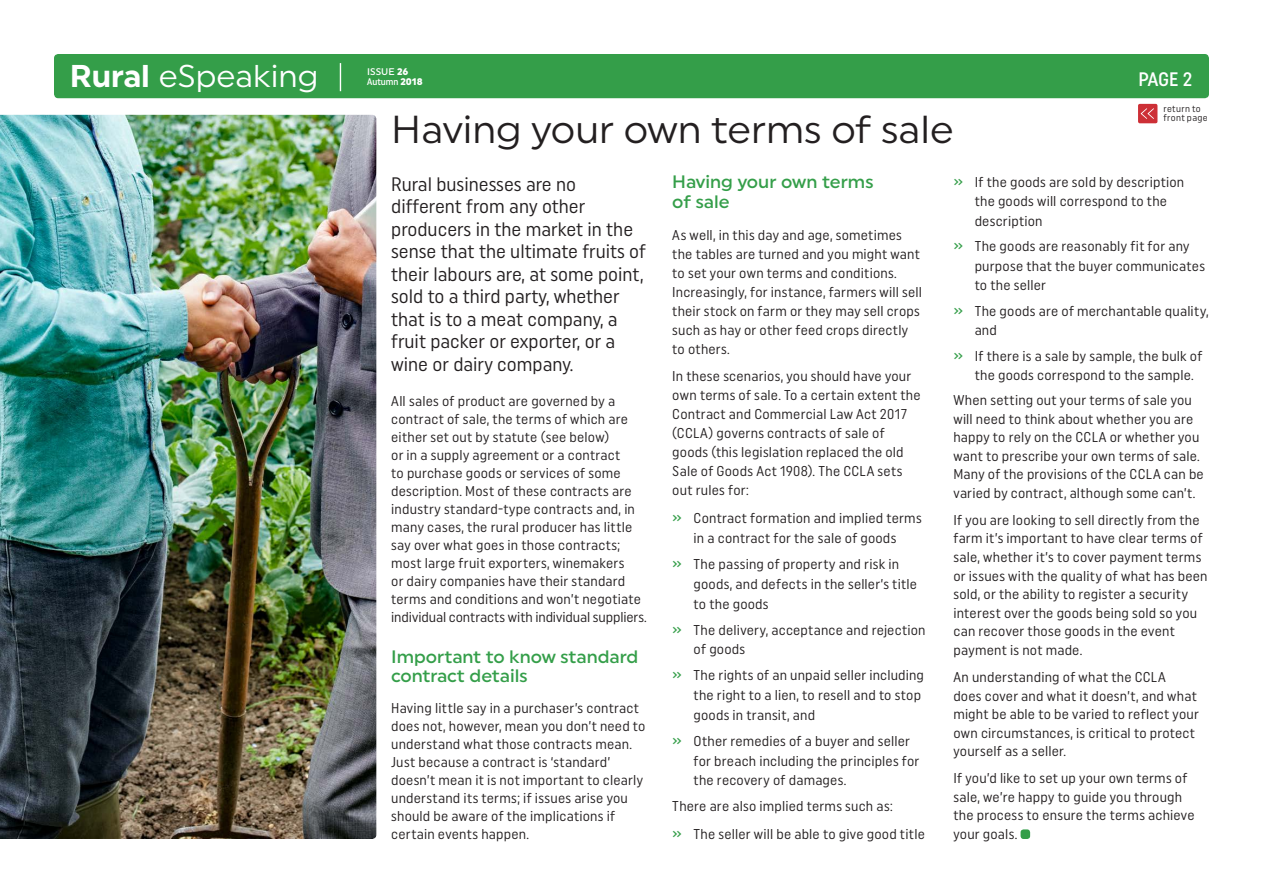
<style>
.page{position:relative;width:1263px;height:893px;background:#fff}
.page>*{position:absolute;margin:0;border:0;box-sizing:border-box;transform-origin:0 0}
.t1{font:39px "Uniform";color:#231f20}
.t2{font:31.5px "Uniform";color:#fff}
.t3{font:19.5px/22.5px "Uniform Condensed";color:#231f20}
.t4{font:500 19.5px "Uniform Condensed";color:#fff}
.t5{font:500 18px/19.5px "Uniform";color:#349e49}
.t6{font:14.25px/18px "Uniform Condensed";letter-spacing:.015em;color:#231f20}
.t7{font:9.6px/9px "Uniform Condensed";letter-spacing:.03em;color:#231f20}
.t8{font:500 9.6px "Uniform Condensed";color:#fff}
.t9{font:500 9.6px "Uniform";color:#fff}
.s1{font-weight:700}
.s2{font-weight:900}
.s3{font-family:"Uniform";font-weight:900}
.s4{font-weight:500;color:#349e49}
</style>
<div class="page">
<div style="left:1138px;top:104px;width:19px;height:19px;background:#cd2f36;border-radius:2px"></div>
<svg style="left:1141px;top:108px;width:13px;height:11px"></svg>
<div style="left:54px;top:54px;width:1155px;height:44px;background:#349e49;border-radius:4px"></div>
<svg style="left:340px;top:63px;width:1px;height:28px"></svg>
<div style="left:1020px;top:829px;width:10px;height:10px;background:#349e49;border-radius:3px"></div>
<img style="left:0;top:115px;width:376px;height:724px">
<h2 class="t2" style="left:70px;top:57px;width:250px"><span class="s1">Rural</span> eSpeaking</h2>
<p class="t9" style="left:367px;top:65px;width:43px">ISSUE <span class="s2">26</span></p>
<p class="t8" style="left:367px;top:76px;width:57px">Autumn <span class="s3">2018</span></p>
<h3 class="t4" style="left:1138px;top:67px;width:55px">PAGE 2</h3>
<h1 class="t1" style="left:391px;top:106px;width:564px">Having your own terms of sale</h1>
<p class="t3" style="left:391px;top:172px;width:256px">Rural businesses are no different from any other producers in the market in the sense that the ultimate fruits of their labours are, at some point, sold to a third party, whether that is to a meat company, a fruit packer or exporter, or a wine or dairy company.</p>
<p class="t6" style="left:391px;top:392px;width:257px">All sales of product are governed by a contract of sale, the terms of which are either set out by statute (see below)<br>or in a supply agreement or a contract<br>to purchase goods or services of some description. Most of these contracts are industry standard-type contracts and, in many cases, the rural producer has little say over what goes in those contracts; most large fruit exporters, winemakers<br>or dairy companies have their standard terms and conditions and won’t negotiate individual contracts with individual suppliers.</p>
<p class="t5" style="left:391px;top:646px;width:249px">Important to know standard contract details</p>
<p class="t6" style="left:391px;top:699px;width:256px">Having little say in a purchaser’s contract does not, however, mean you don’t need to understand what those contracts mean.<br>Just because a contract is ‘standard’ doesn’t mean it is not important to clearly understand its terms; if issues arise you should be aware of the implications if certain events happen.</p>
<p class="t7" style="left:1163px;top:104px;width:46px">return to front page</p>
<p class="t5" style="left:672px;top:171px;width:203px;line-height:20.4px">Having your own terms of sale</p>
<p class="t6" style="left:672px;top:225px;width:251px;line-height:18.9px">As well, in this day and age, sometimes the tables are turned and you might want to set your own terms and conditions.<br>Increasingly, for instance, farmers will sell their stock on farm or they may sell crops such as hay or other feed crops directly to others.</p>
<p class="t6" style="left:672px;top:367px;width:250px;line-height:18.9px">In these scenarios, you should have your own terms of sale. To a certain extent the Contract and Commercial Law Act 2017 (CCLA) governs contracts of sale of goods (this legislation replaced the old Sale of Goods Act 1908). The CCLA sets out rules for:</p>
<p class="t6" style="left:672px;top:508px;width:251px;line-height:19.6px;text-align:center"><span class="s4">»</span> Contract formation and implied terms in a contract for the sale of goods</p>
<p class="t6" style="left:693px;top:554px;width:225px;line-height:19.6px;text-indent:-21px"><span class="s4">»</span> The passing of property and risk in goods, and defects in the seller’s title to the goods</p>
<p class="t6" style="left:693px;top:620px;width:233px;line-height:19.6px;text-indent:-21px"><span class="s4">»</span> The delivery, acceptance and rejection of goods</p>
<p class="t6" style="left:693px;top:665px;width:232px;line-height:19.6px;text-indent:-21px"><span class="s4">»</span> The rights of an unpaid seller including the right to a lien, to resell and to stop goods in transit, and</p>
<p class="t6" style="left:693px;top:731px;width:227px;line-height:19.6px;text-indent:-21px"><span class="s4">»</span> Other remedies of a buyer and seller for breach including the principles for the recovery of damages.</p>
<p class="t6" style="left:672px;top:791px;width:254px;line-height:28.2px">There are also implied terms such as:<br><span class="s4">»</span> The seller will be able to give good title</p>
<p class="t6" style="left:975px;top:172px;width:211px;line-height:19.4px;text-indent:-21px"><span class="s4">»</span> If the goods are sold by description the goods will correspond to the description</p>
<p class="t6" style="left:975px;top:236px;width:232px;line-height:19.4px;text-indent:-21px"><span class="s4">»</span> The goods are reasonably fit for any purpose that the buyer communicates to the seller</p>
<p class="t6" style="left:975px;top:301px;width:235px;line-height:19.4px;text-indent:-21px"><span class="s4">»</span> The goods are of merchantable quality, and</p>
<p class="t6" style="left:975px;top:346px;width:229px;line-height:19.4px;text-indent:-21px"><span class="s4">»</span> If there is a sale by sample, the bulk of the goods correspond to the sample.</p>
<p class="t6" style="left:953px;top:390px;width:252px;line-height:18.6px">When setting out your terms of sale you will need to think about whether you are happy to rely on the CCLA or whether you want to prescribe your own terms of sale.<br>Many of the provisions of the CCLA can be varied by contract, although some can’t.</p>
<p class="t6" style="left:953px;top:510px;width:256px;line-height:18.6px">If you are looking to sell directly from the farm it’s important to have clear terms of sale, whether it’s to cover payment terms or issues with the quality of what has been sold, or the ability to register a security interest over the goods being sold so you can recover those goods in the event payment is not made.</p>
<p class="t6" style="left:953px;top:667px;width:247px;line-height:18.6px">An understanding of what the CCLA<br>does cover and what it doesn’t, and what might be able to be varied to reflect your own circumstances, is critical to protect yourself as a seller.</p>
<p class="t6" style="left:953px;top:769px;width:243px;line-height:18.6px">If you’d like to set up your own terms of sale, we’re happy to guide you through the process to ensure the terms achieve your goals.</p>
</div>
